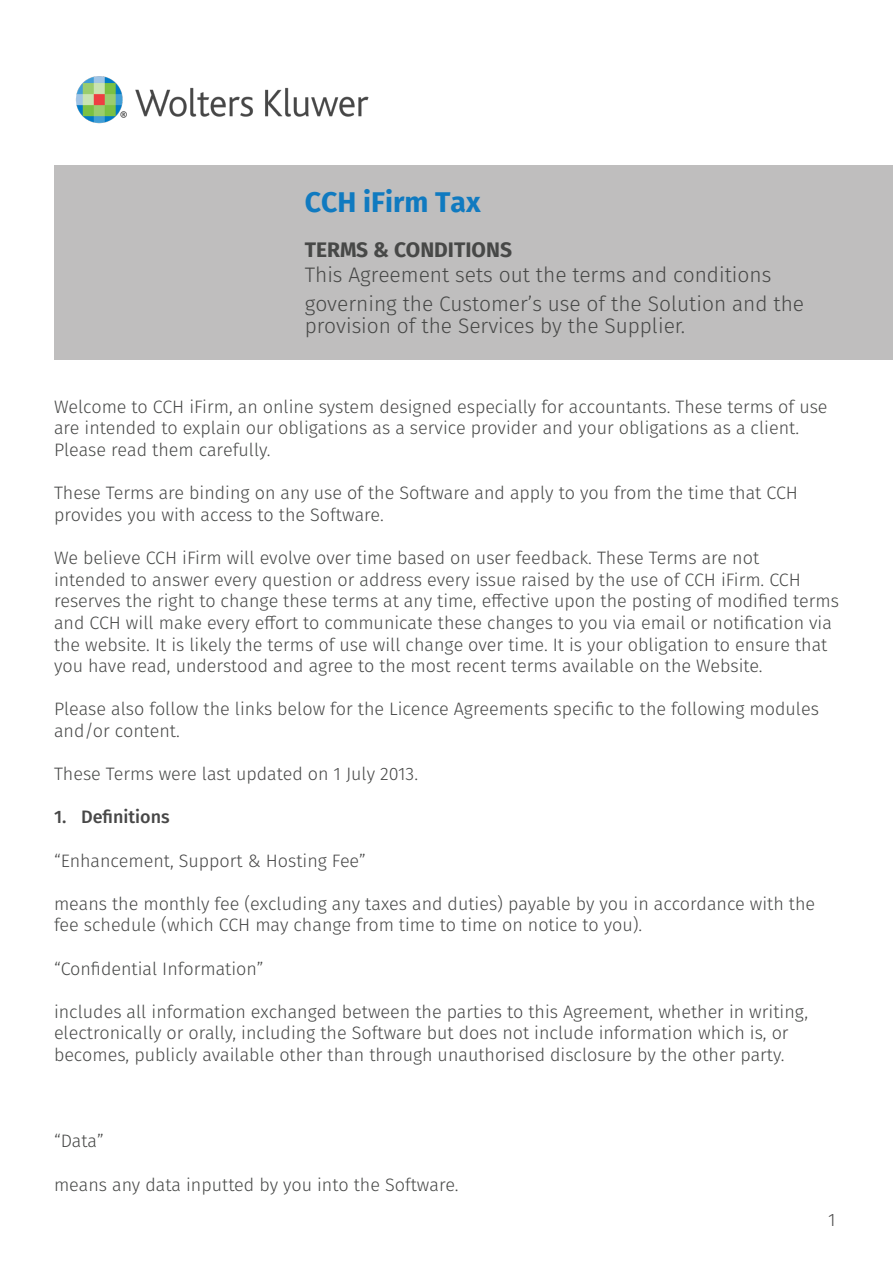
<style>
.page{position:relative;width:893px;height:1263px;background:#fff}
.page>*{position:absolute;margin:0;border:0;box-sizing:border-box;transform-origin:0 0}
.t1{font:700 28.5px "Fira Sans";color:#107ac0}
.t2{font:300 21px/24.9px "Fira Sans";color:#474847}
.t3{font:300 18px/21.6px "Fira Sans";color:#474847}
.Body{font:300 18px "Fira Sans";color:#484848}
.Body_Headings{font:500 18px "Fira Sans";color:#484848}
.s1{font-weight:700}
</style>
<div class="page">
<img style="left:75px;top:76px;width:294px;height:48px">
<div style="left:54px;top:165px;width:839px;height:195px;background:#bfbebe"></div>
<p class="t1" style="left:305px;top:178px;width:178px">CCH iFirm Tax</p>
<p class="t2" style="left:305px;top:237px;width:468px"><span class="s1">TERMS &amp; CONDITIONS<br></span>This Agreement sets out the terms and conditions</p>
<p class="t2" style="left:305px;top:293px;width:501px;line-height:21.5px">governing the Customer’s use of the Solution and the provision of the Services by the Supplier.</p>
<p class="t3" style="left:54px;top:396px;width:775px">Welcome to CCH iFirm, an online system designed especially for accountants. These terms of use are intended to explain our obligations as a service provider and your obligations as a client.<br>Please read them carefully.</p>
<p class="t3" style="left:54px;top:482px;width:745px">These Terms are binding on any use of the Software and apply to you from the time that CCH</p>
<p class="t3" style="left:54px;top:504px;width:331px">provides you with access to the Software.</p>
<p class="t3" style="left:54px;top:547px;width:786px">We believe CCH iFirm will evolve over time based on user feedback. These Terms are not<br>intended to answer every question or address every issue raised by the use of CCH iFirm. CCH reserves the right to change these terms at any time, effective upon the posting of modified terms and CCH will make every effort to communicate these changes to you via email or notification via the website. It is likely the terms of use will change over time. It is your obligation to ensure that you have read, understood and agree to the most recent terms available on the Website.</p>
<p class="t3" style="left:54px;top:698px;width:766px">Please also follow the links below for the Licence Agreements specific to the following modules</p>
<p class="t3" style="left:54px;top:720px;width:127px">and/or content.</p>
<p class="t3" style="left:54px;top:763px;width:366px">These Terms were last updated on 1 July 2013.</p>
<p class="Body_Headings" style="left:54px;top:803px;width:117px">1. Definitions</p>
<p class="Body" style="left:54px;top:847px;width:313px">“Enhancement, Support &amp; Hosting Fee”</p>
<p class="t3" style="left:54px;top:892px;width:763px">means the monthly fee (excluding any taxes and duties) payable by you in accordance with the fee schedule (which CCH may change from time to time on notice to you).</p>
<p class="t3" style="left:54px;top:957px;width:211px">“Confidential Information”</p>
<p class="t3" style="left:54px;top:1000px;width:756px">includes all information exchanged between the parties to this Agreement, whether in writing, electronically or orally, including the Software but does not include information which is, or becomes, publicly available other than through unauthorised disclosure by the other party.</p>
<p class="t3" style="left:54px;top:1130px;width:51px">“Data”</p>
<p class="t3" style="left:54px;top:1173px;width:406px">means any data inputted by you into the Software.</p>
<p class="Body" style="left:828px;top:1207px;width:9px">1</p>
</div>
